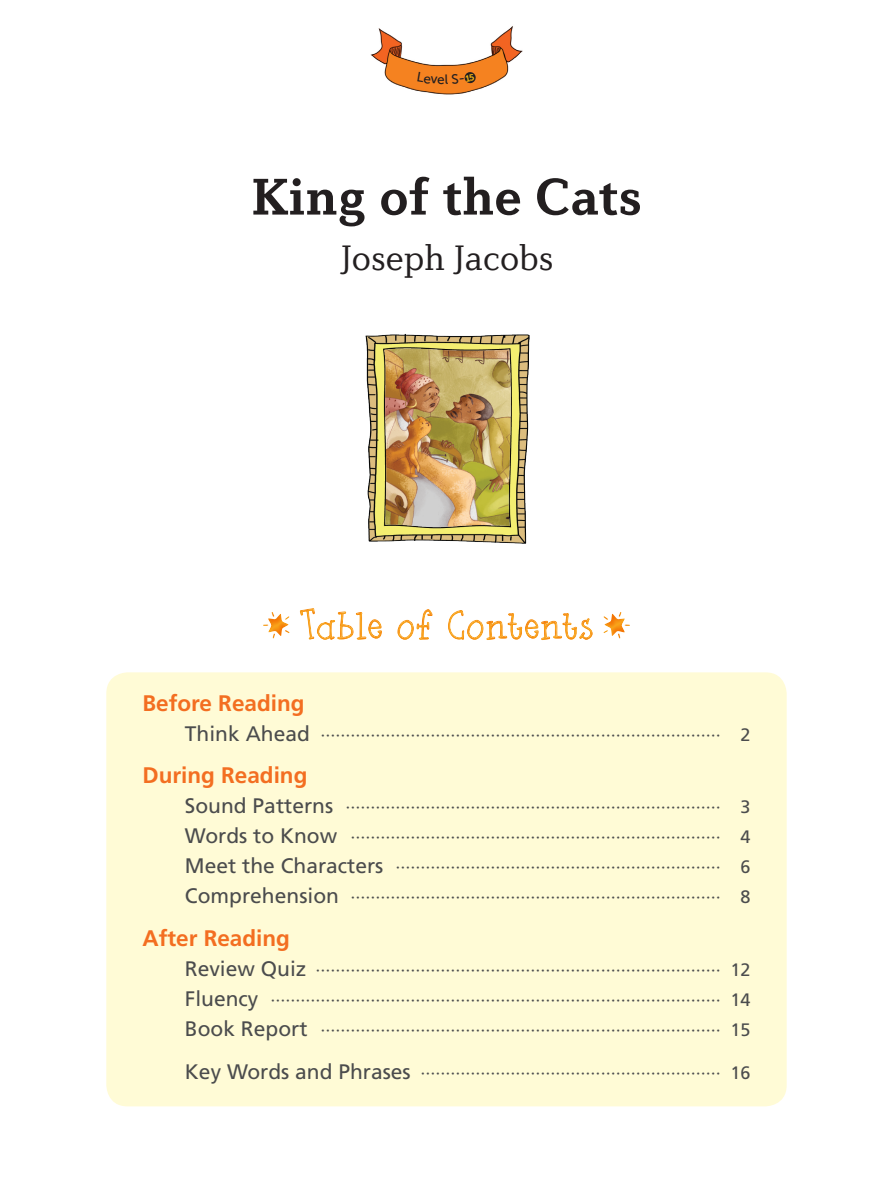
<style>
.page{position:relative;width:893px;height:1183px;background:#fff}
.page>*{position:absolute;margin:0;border:0;box-sizing:border-box;transform-origin:0 0}
.t1{font:700 52.5px "Diverda Serif LT Std";color:#231f20}
.t2{font:36px "Flut Saus";color:#f9a51b}
.t3{font:300 36px "Diverda Serif LT Std";color:#231f20}
.t4{font:700 22.5px "Frutiger";color:#f36e21}
.t5{font:18px/30px "Frutiger";color:#4b4c4d;text-align:justify}
.s1{font-size:21px}
</style>
<div class="page">
<div style="left:106px;top:672px;width:681px;height:434px;background:#fffbd6;border-radius:21px"></div>
<svg style="left:263px;top:608px;width:367px;height:32px"></svg>
<img style="left:370px;top:26px;width:153px;height:69px">
<img style="left:365px;top:334px;width:165px;height:210px">
<svg style="left:417px;top:72px;width:59px;height:12px"></svg>
<h1 class="t1" style="left:251px;top:165px;width:392px">King of the Cats</h1>
<h2 class="t3" style="left:340px;top:237px;width:215px">Joseph Jacobs</h2>
<h2 class="t2" style="left:299px;top:596px;width:296px">Table of Contents</h2>
<p class="t4" style="left:142px;top:689px;width:164px">Before Reading</p>
<p class="t5" style="left:185px;top:719px;width:567px"><span class="s1">Think Ahead</span> ················································································ 2</p>
<p class="t4" style="left:142px;top:762px;width:167px">During Reading</p>
<p class="t5" style="left:185px;top:792px;width:567px"><span class="s1">Sound Patterns</span> ··········································································· 3<br><span class="s1">Words to Know</span> ·········································································· 4<br><span class="s1">Meet the Characters</span> ································································· 6<br><span class="s1">Comprehension</span> ·········································································· 8</p>
<p class="t4" style="left:142px;top:924px;width:149px">After Reading</p>
<p class="t5" style="left:185px;top:954px;width:567px"><span class="s1">Review Quiz</span> ················································································· 12<br><span class="s1">Fluency</span> ·························································································· 14<br><span class="s1">Book Report</span> ················································································ 15</p>
<p class="t5" style="left:185px;top:1057px;width:567px"><span class="s1">Key Words and Phrases</span> ···························································· 16</p>
</div>
